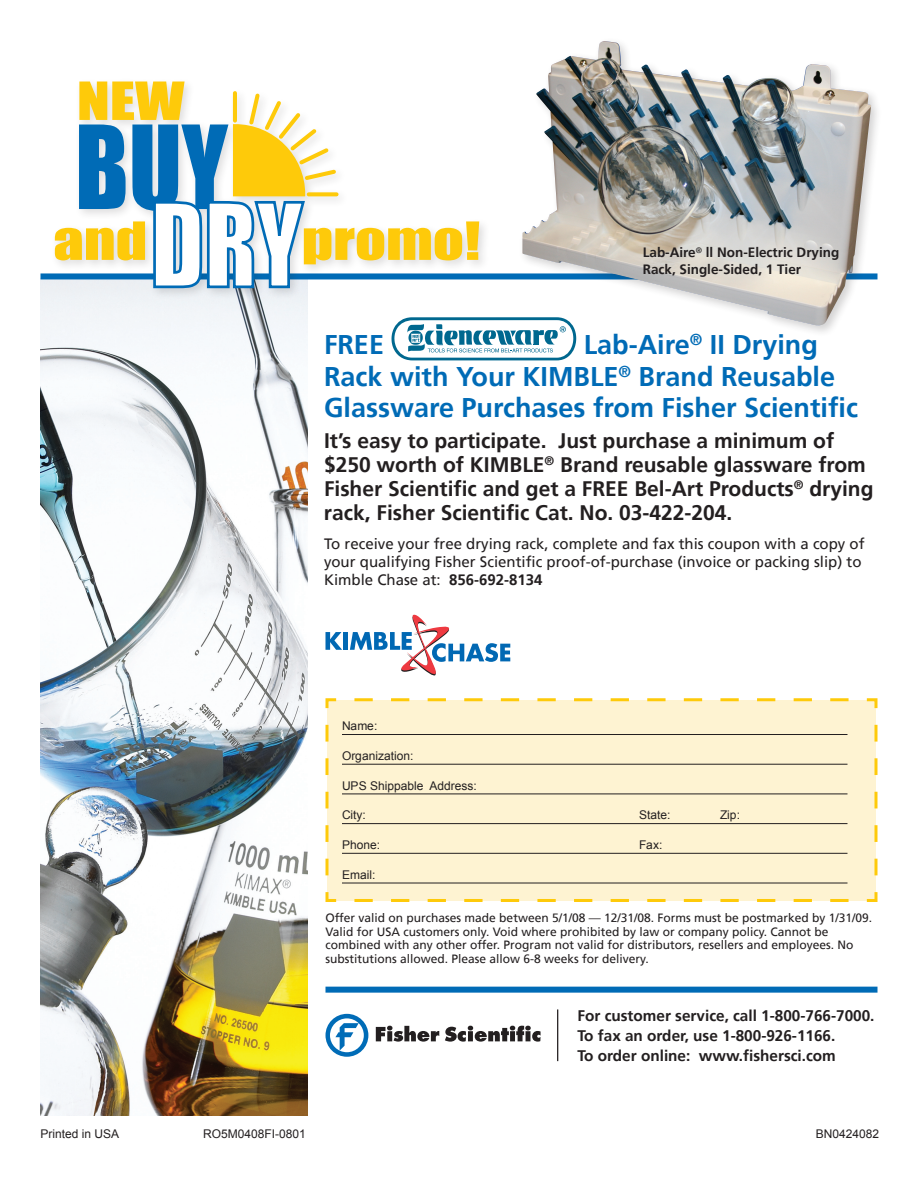
<style>
.page{position:relative;width:918px;height:1188px;background:#fff}
.page>*{position:absolute;margin:0;border:0;box-sizing:border-box;transform-origin:0 0}
.t1{font:700 27px/31.5px "Frutiger";color:#006bb6}
.t2{font:700 21px/24px "Frutiger";color:#231f20}
.t3{font:700 15.3px/20.4px "Frutiger";color:#231f20}
.t4{font:15px/18px "Frutiger";color:#231f20}
.t5{font:700 13.5px/16.2px "Frutiger";color:#231f20}
.t6{font:12px/13.5px "Frutiger";color:#231f20}
.t7{font:12px "Arial";color:#231f20}
.s1{font-weight:700}
</style>
<div class="page">
<img style="left:40px;top:279px;width:268px;height:837px">
<svg style="left:392px;top:317px;width:126px;height:43px"></svg>
<div style="left:40px;top:273px;width:838px;height:6px;background:#006bb6"></div>
<div style="left:326px;top:987px;width:552px;height:6px;background:#006bb6"></div>
<svg style="left:325px;top:698px;width:553px;height:204px;background:#f8ecca"></svg>
<hr style="left:557px;top:1009px;width:1px;height:52px;background:#231f20">
<svg style="left:326px;top:1014px;width:42px;height:43px"></svg>
<svg style="left:376px;top:1026px;width:63px;height:16px"></svg>
<svg style="left:445px;top:1026px;width:96px;height:16px"></svg>
<svg style="left:326px;top:632px;width:16px;height:18px"></svg>
<div style="left:343px;top:632px;width:5px;height:18px;background:#0168b3"></div>
<svg style="left:350px;top:615px;width:160px;height:61px"></svg>
<div style="left:518px;top:37px;width:382px;height:326px;background:#fff"></div>
<img style="left:522px;top:41px;width:349px;height:285px">
<div style="left:50px;top:77px;width:448px;height:236px;background:#231f20;opacity:.15"></div>
<svg style="left:55px;top:82px;width:424px;height:208px"></svg>
<p class="t5" style="left:643px;top:245px;width:198px">Lab-Aire<sup>®</sup> ll Non-Electric Drying<br>Rack, Single-Sided, 1 Tier</p>
<h1 class="t1" style="left:324px;top:329px;width:536px;text-indent:260px">Lab-Aire<sup>®</sup> II Drying<br>Rack with Your KIMBLE<sup>®</sup> Brand Reusable<br>Glassware Purchases from Fisher Scientific</h1>
<h2 class="t2" style="left:324px;top:429px;width:551px">It’s easy to participate. Just purchase a minimum of $250 worth of KIMBLE<sup>®</sup> Brand reusable glassware from Fisher Scientific and get a FREE Bel-Art Products<sup>®</sup> drying rack, Fisher Scientific Cat. No. 03-422-204.</h2>
<p class="t4" style="left:324px;top:535px;width:542px">To receive your free drying rack, complete and fax this coupon with a copy of your qualifying Fisher Scientific proof-of-purchase (invoice or packing slip) to<br>Kimble Chase at: <span class="s1">856-692-8134</span></p>
<h1 class="t1" style="left:324px;top:329px;width:62px">FREE</h1>
<p class="t7" style="left:342px;top:718px;width:37px">Name:</p>
<p class="t7" style="left:342px;top:748px;width:73px">Organization:</p>
<p class="t7" style="left:342px;top:778px;width:136px">UPS Shippable Address:</p>
<p class="t7" style="left:342px;top:807px;width:25px">City:</p>
<p class="t7" style="left:639px;top:807px;width:33px">State:</p>
<p class="t7" style="left:720px;top:807px;width:22px">Zip:</p>
<p class="t7" style="left:342px;top:837px;width:40px">Phone:</p>
<p class="t7" style="left:639px;top:837px;width:25px">Fax:</p>
<p class="t7" style="left:342px;top:867px;width:35px">Email:</p>
<p class="t6" style="left:326px;top:911px;width:548px">Offer valid on purchases made between 5/1/08 — 12/31/08. Forms must be postmarked by 1/31/09.<br>Valid for USA customers only. Void where prohibited by law or company policy. Cannot be combined with any other offer. Program not valid for distributors, resellers and employees. No substitutions allowed. Please allow 6-8 weeks for delivery.</p>
<p class="t3" style="left:577px;top:1005px;width:299px">For customer service, call 1-800-766-7000.<br>To fax an order, use 1-800-926-1166.<br>To order online: www.fishersci.com</p>
<p class="t7" style="left:40px;top:1126px;width:80px">Printed in USA</p>
<p class="t7" style="left:203px;top:1126px;width:104px">RO5M0408FI-0801</p>
<p class="t7" style="left:816px;top:1126px;width:65px">BN0424082</p>
</div>
